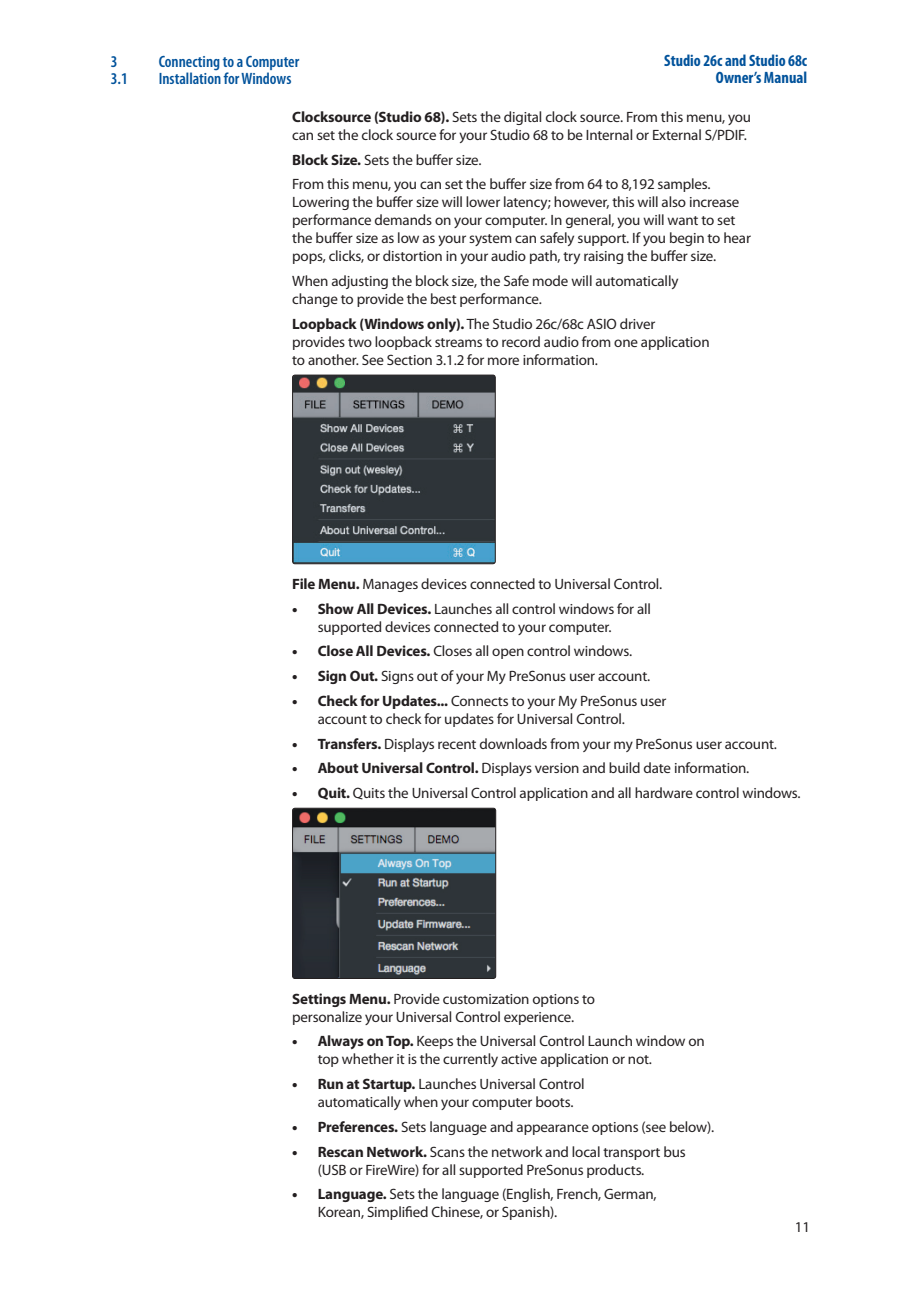
<style>
.page{position:relative;width:920px;height:1290px;background:#fff}
.page>*{position:absolute;margin:0;border:0;box-sizing:border-box;transform-origin:0 0}
.t1{font:600 condensed 16.5px "Myriad Pro";color:#01529b}
.t2{font:700 condensed 16.5px/16.5px "Myriad Pro";color:#01529b;text-align:right}
.t3{font:15px/18px "Myriad Pro";letter-spacing:-.01em;color:#231f20}
.s1{font-weight:700}
.s2{font-weight:900}
</style>
<div class="page">
<img style="left:294px;top:377px;width:200px;height:185px">
<div style="left:292px;top:375px;width:204px;height:189px;border:1px solid #231f20;border-radius:2px"></div>
<img style="left:294px;top:808px;width:202px;height:169px">
<div style="left:292px;top:808px;width:204px;height:171px;border:1px solid #231f20;border-radius:2px"></div>
<p class="t2" style="left:664px;top:53px;width:144px">Studio 26c and Studio 68c<br>Owner’s Manual</p>
<p class="t3" style="left:292px;top:108px;width:460px"><span class="s1">Clocksource (Studio 68).</span> Sets the digital clock source. From this menu, you can set the clock source for your Studio 68 to be Internal or External S/PDIF.</p>
<p class="t3" style="left:292px;top:148px;width:420px;line-height:24.8px"><span class="s1">Block Size.</span> Sets the buffer size.<br>From this menu, you can set the buffer size from 64 to 8,192 samples.</p>
<p class="t3" style="left:292px;top:194px;width:460px">Lowering the buffer size will lower latency; however, this will also increase performance demands on your computer. In general, you will want to set the buffer size as low as your system can safely support. If you begin to hear pops, clicks, or distortion in your audio path, try raising the buffer size.</p>
<p class="t3" style="left:292px;top:272px;width:388px">When adjusting the block size, the Safe mode will automatically change to provide the best performance.</p>
<p class="t3" style="left:292px;top:315px;width:419px"><span class="s1">Loopback (Windows only).</span> The Studio 26c/68c ASIO driver provides two loopback streams to record audio from one application to another. See Section 3.1.2 for more information.</p>
<p class="t1" style="left:111px;top:53px;width:8px">3</p>
<p class="t1" style="left:159px;top:53px;width:142px">Connecting to a Computer</p>
<p class="t1" style="left:111px;top:69px;width:19px">3.1</p>
<p class="t1" style="left:159px;top:69px;width:134px">Installation for Windows</p>
<p class="t3" style="left:292px;top:575px;width:371px"><span class="s1">File Menu.</span> Manages devices connected to Universal Control.</p>
<p class="t3" style="left:318px;top:600px;width:335px;text-indent:-26px"><span class="s2">•</span> <span class="s1">Show All Devices.</span> Launches all control windows for all supported devices connected to your computer.</p>
<p class="t3" style="left:292px;top:643px;width:341px"><span class="s2">•</span> <span class="s1">Close All Devices.</span> Closes all open control windows.</p>
<p class="t3" style="left:292px;top:667px;width:360px"><span class="s2">•</span> <span class="s1">Sign Out.</span> Signs out of your My PreSonus user account.</p>
<p class="t3" style="left:318px;top:692px;width:350px;text-indent:-26px"><span class="s2">•</span> <span class="s1">Check for Updates...</span> Connects to your My PreSonus user account to check for updates for Universal Control.</p>
<p class="t3" style="left:292px;top:735px;width:486px"><span class="s2">•</span> <span class="s1">Transfers.</span> Displays recent downloads from your my PreSonus user account.</p>
<p class="t3" style="left:292px;top:760px;width:459px"><span class="s2">•</span> <span class="s1">About Universal Control.</span> Displays version and build date information.</p>
<p class="t3" style="left:292px;top:784px;width:510px"><span class="s2">•</span> <span class="s1">Quit.</span> Quits the Universal Control application and all hardware control windows.</p>
<p class="t3" style="left:292px;top:990px;width:304px"><span class="s1">Settings Menu.</span> Provide customization options to personalize your Universal Control experience.</p>
<p class="t3" style="left:318px;top:1032px;width:389px;text-indent:-26px"><span class="s2">•</span> <span class="s1">Always on Top.</span> Keeps the Universal Control Launch window on top whether it is the currently active application or not.</p>
<p class="t3" style="left:318px;top:1075px;width:268px;text-indent:-26px"><span class="s2">•</span> <span class="s1">Run at Startup.</span> Launches Universal Control automatically when your computer boots.</p>
<p class="t3" style="left:292px;top:1118px;width:424px"><span class="s2">•</span> <span class="s1">Preferences.</span> Sets language and appearance options (see below).</p>
<p class="t3" style="left:318px;top:1143px;width:370px;text-indent:-26px"><span class="s2">•</span> <span class="s1">Rescan Network.</span> Scans the network and local transport bus (USB or FireWire) for all supported PreSonus products.</p>
<p class="t3" style="left:318px;top:1185px;width:340px;text-indent:-26px"><span class="s2">•</span> <span class="s1">Language.</span> Sets the language (English, French, German,<br>Korean, Simplified Chinese, or Spanish).</p>
<p class="t3" style="left:795px;top:1219px;width:17px">11</p>
</div>
